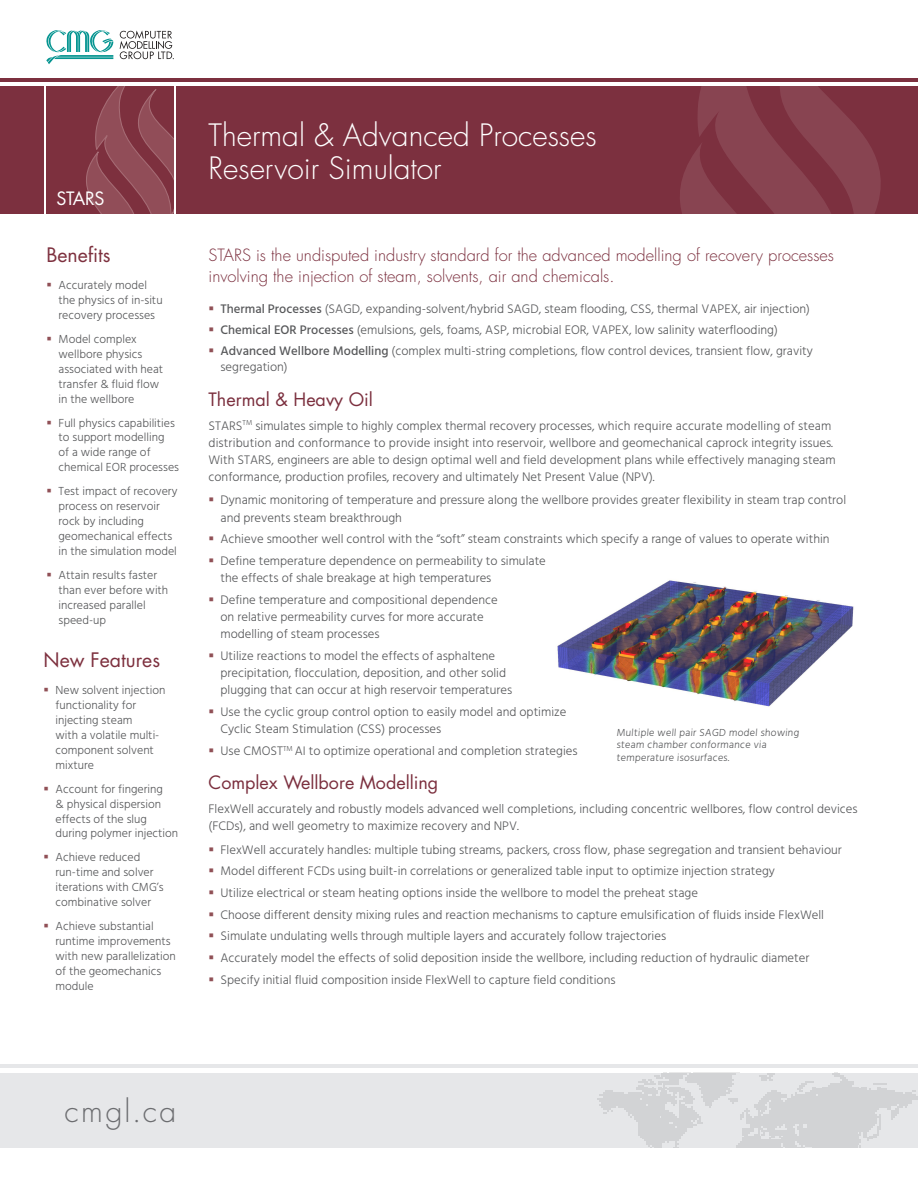
<style>
.page{position:relative;width:918px;height:1188px;background:#fff}
.page>*{position:absolute;margin:0;border:0;box-sizing:border-box;transform-origin:0 0}
.t1{font:300 30px/33px "Futura Std";color:#fff}
.t2{font:300 30px "Futura Std";letter-spacing:.08em;color:#6c6d70}
.t3{font:19.5px "Futura Std";color:#7d303e}
.t4{font:18px "Futura Std";color:#7b2f3e}
.t5{font:17.85px "Futura Std";letter-spacing:-.02em;color:#fff}
.t6{font:300 16.5px/20.9px "Futura Std";color:#7b2f3e}
.t7{font:300 12.75px/17.2px "Hind Vadodara";color:#57585a}
.t8{font:300 12px/15px "Hind Vadodara";color:#57585a}
.t9{font:300 10.5px/12.6px "Hind Vadodara";color:#57585a}
.s1{font-weight:500}
</style>
<div class="page">
<div style="left:177px;top:86px;width:741px;height:128px;background:#7c303f"></div>
<svg style="left:120px;top:30px;width:54px;height:29px"></svg>
<svg style="left:46px;top:30px;width:67px;height:34px"></svg>
<div style="left:47px;top:86px;width:127px;height:128px;background:#7d303e"></div>
<svg style="left:86px;top:86px;width:88px;height:128px"></svg>
<div style="left:0;top:86px;width:44px;height:128px;background:#7c303f"></div>
<hr style="left:0;top:78px;width:918px;height:4px;background:#7c303f">
<div style="left:0;top:1073px;width:918px;height:75px;background:#e6e7e9"></div>
<hr style="left:0;top:1064px;width:918px;height:4px;background:#e6e7e9">
<svg style="left:597px;top:1073px;width:321px;height:74px"></svg>
<svg style="left:680px;top:86px;width:201px;height:128px"></svg>
<img style="left:557px;top:580px;width:297px;height:127px">
<h3 class="t5" style="left:57px;top:187px;width:49px">STARS</h3>
<h2 class="t3" style="left:47px;top:242px;width:65px">Benefits</h2>
<p class="t8" style="left:59px;top:278px;width:106px">Accurately model the physics of in-situ recovery processes</p>
<p class="t8" style="left:59px;top:331px;width:106px">Model complex wellbore physics associated with heat transfer &amp; fluid flow in the wellbore</p>
<p class="t8" style="left:59px;top:415px;width:122px">Full physics capabilities to support modelling<br>of a wide range of chemical EOR processes</p>
<p class="t8" style="left:59px;top:484px;width:120px">Test impact of recovery process on reservoir rock by including geomechanical effects in the simulation model</p>
<p class="t8" style="left:59px;top:568px;width:111px">Attain results faster than ever before with increased parallel speed-up</p>
<h2 class="t3" style="left:44px;top:647px;width:118px">New Features</h2>
<p class="t8" style="left:56px;top:683px;width:111px">New solvent injection functionality for injecting steam<br>with a volatile multi&shy;component solvent mixture</p>
<p class="t8" style="left:56px;top:781px;width:124px">Account for fingering<br>&amp; physical dispersion effects of the slug during polymer injection</p>
<p class="t8" style="left:56px;top:850px;width:110px">Achieve reduced run-time and solver iterations with CMG’s combinative solver</p>
<p class="t8" style="left:56px;top:919px;width:122px">Achieve substantial runtime improvements with new parallelization of the geomechanics module</p>
<h1 class="t1" style="left:208px;top:119px;width:390px">Thermal &amp; Advanced Processes<br>Reservoir Simulator</h1>
<p class="t6" style="left:208px;top:245px;width:627px">STARS is the undisputed industry standard for the advanced modelling of recovery processes involving the injection of steam, solvents, air and chemicals.</p>
<p class="t7" style="left:220px;top:298px;width:594px;line-height:21px"><span class="s1">Thermal Processes</span> (SAGD, expanding-solvent/hybrid SAGD, steam flooding, CSS, thermal VAPEX, air injection)<br><span class="s1">Chemical EOR Processes</span> (emulsions, gels, foams, ASP, microbial EOR, VAPEX, low salinity waterflooding)<br><span class="s1">Advanced Wellbore Modelling</span> (complex multi-string completions, flow control devices, transient flow, gravity</p>
<p class="t7" style="left:220px;top:359px;width:69px">segregation)</p>
<h3 class="t4" style="left:208px;top:388px;width:166px">Thermal &amp; Heavy Oil</h3>
<p class="t7" style="left:208px;top:417px;width:629px">STARS<sup>TM</sup> simulates simple to highly complex thermal recovery processes, which require accurate modelling of steam distribution and conformance to provide insight into reservoir, wellbore and geomechanical caprock integrity issues.<br>With STARS, engineers are able to design optimal well and field development plans while effectively managing steam conformance, production profiles, recovery and ultimately Net Present Value (NPV).</p>
<p class="t7" style="left:220px;top:492px;width:627px">Dynamic monitoring of temperature and pressure along the wellbore provides greater flexibility in steam trap control and prevents steam breakthrough</p>
<p class="t7" style="left:220px;top:528px;width:611px;line-height:21.8px">Achieve smoother well control with the “soft” steam constraints which specify a range of values to operate within<br>Define temperature dependence on permeability to simulate</p>
<p class="t7" style="left:220px;top:567px;width:279px;line-height:21.8px">the effects of shale breakage at high temperatures<br>Define temperature and compositional dependence</p>
<p class="t7" style="left:220px;top:608px;width:265px">on relative permeability curves for more accurate modelling of steam processes</p>
<p class="t7" style="left:220px;top:647px;width:293px">Utilize reactions to model the effects of asphaltene precipitation, flocculation, deposition, and other solid plugging that can occur at high reservoir temperatures</p>
<p class="t7" style="left:220px;top:703px;width:347px">Use the cyclic group control option to easily model and optimize<br>Cyclic Steam Stimulation (CSS) processes</p>
<p class="t7" style="left:220px;top:742px;width:359px">Use CMOST<sup>TM</sup> AI to optimize operational and completion strategies</p>
<h3 class="t4" style="left:208px;top:771px;width:231px">Complex Wellbore Modelling</h3>
<p class="t7" style="left:208px;top:800px;width:651px">FlexWell accurately and robustly models advanced well completions, including concentric wellbores, flow control devices (FCDs), and well geometry to maximize recovery and NPV.</p>
<p class="t7" style="left:221px;top:839px;width:623px;line-height:21.8px">FlexWell accurately handles: multiple tubing streams, packers, cross flow, phase segregation and transient behaviour Model different FCDs using built-in correlations or generalized table input to optimize injection strategy<br>Utilize electrical or steam heating options inside the wellbore to model the preheat stage<br>Choose different density mixing rules and reaction mechanisms to capture emulsification of fluids inside FlexWell Simulate undulating wells through multiple layers and accurately follow trajectories<br>Accurately model the effects of solid deposition inside the wellbore, including reduction of hydraulic diameter Specify initial fluid composition inside FlexWell to capture field conditions</p>
<p class="t9" style="left:616px;top:726px;width:185px">Multiple well pair SAGD model showing steam chamber conformance via temperature isosurfaces.</p>
<h1 class="t2" style="left:46px;top:1088px;width:113px">cmgl.ca</h1>
<h1 class="t2" style="left:65px;top:1093px;width:113px">cmgl.ca</h1>
</div>
